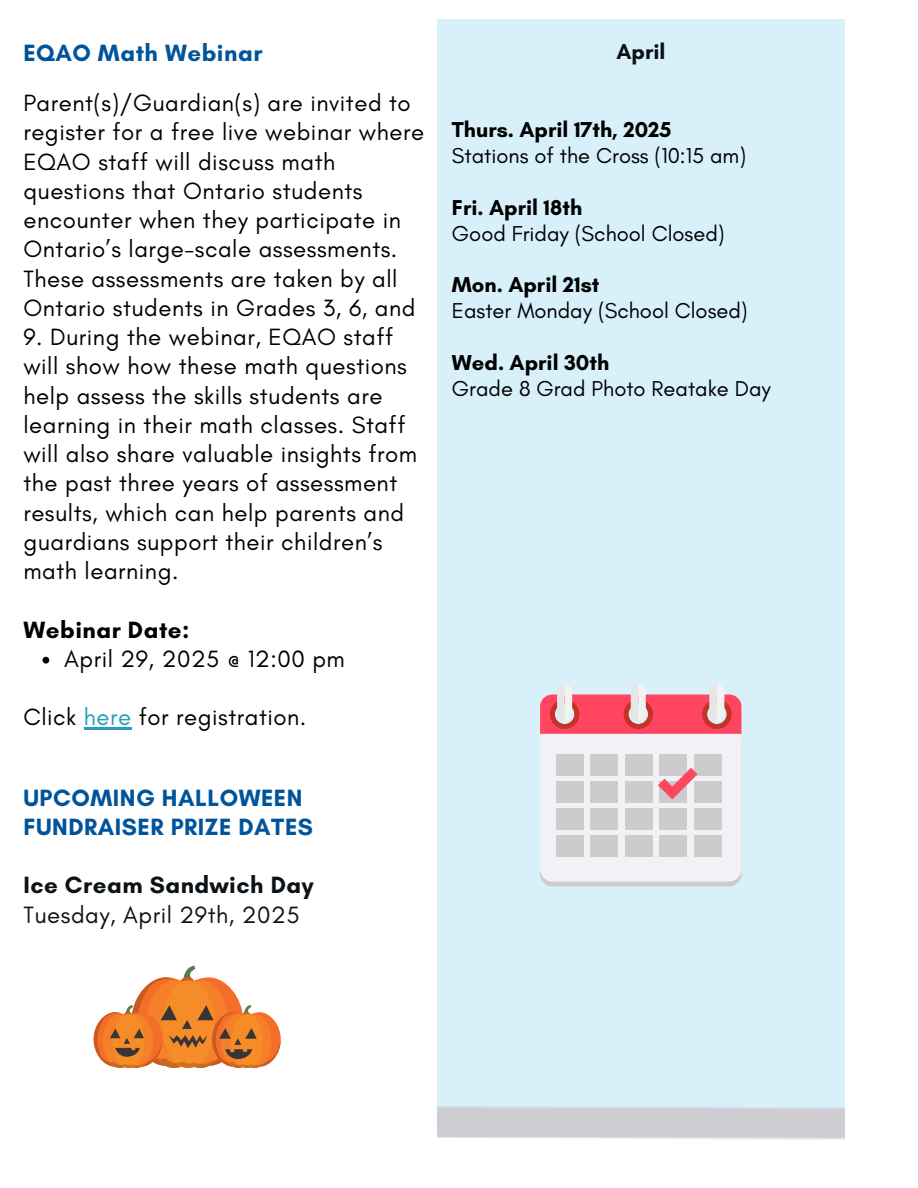
<style>
.page{position:relative;width:918px;height:1188px;background:#fff}
.page>*{position:absolute;margin:0;border:0;box-sizing:border-box;transform-origin:0 0}
.t1{font:24px/29.2px "Glacial Indifference";letter-spacing:.02em;color:#000}
.t2{font:700 24px/29.2px "Glacial Indifference";letter-spacing:.02em;color:#00549b}
.t3{font:24px "Glacial Indifference";letter-spacing:.02em;color:#0c1216}
.t4{font:700 24px "Glacial Indifference";letter-spacing:.02em;color:#0c1216}
.t5{font:700 24px "Glacial Indifference";letter-spacing:.02em;color:#000}
.t6{font:21.9px "Glacial Indifference";color:#000}
.t7{font:700 21.9px "Glacial Indifference";color:#000}
.t8{font:700 21.9px "Glacial Indifference";color:#0c1216}
.s1{color:#249ebf}
</style>
<div class="page">
<svg style="left:540px;top:684px;width:201px;height:202px"></svg>
<svg style="left:93px;top:966px;width:188px;height:102px"></svg>
<svg style="left:43px;top:657px;width:6px;height:7px"></svg>
<hr style="left:84px;top:728px;width:48px;height:2px;background:#249ebf">
<p class="t2" style="left:23px;top:38px;width:241px">EQAO Math Webinar</p>
<p class="t1" style="left:23px;top:88px;width:402px">Parent(s)/Guardian(s) are invited to register for a free live webinar where EQAO staff will discuss math questions that Ontario students encounter when they participate in Ontario’s large-scale assessments.<br>These assessments are taken by all Ontario students in Grades 3, 6, and</p>
<p class="t1" style="left:23px;top:322px;width:395px">9. During the webinar, EQAO staff will show how these math questions help assess the skills students are learning in their math classes. Staff will also share valuable insights from the past three years of assessment results, which can help parents and guardians support their children’s math learning.</p>
<p class="t5" style="left:23px;top:615px;width:168px">Webinar Date:</p>
<p class="t1" style="left:64px;top:644px;width:282px">April 29, 2025 @ 12:00 pm</p>
<p class="t1" style="left:23px;top:702px;width:284px">Click <span class="s1">here</span> for registration.</p>
<p class="t2" style="left:23px;top:783px;width:291px">UPCOMING HALLOWEEN<br>FUNDRAISER PRIZE DATES</p>
<h2 class="t4" style="left:23px;top:871px;width:292px">Ice Cream Sandwich Day</h2>
<p class="t3" style="left:23px;top:900px;width:278px">Tuesday, April 29th, 2025</p>
<h2 class="t8" style="left:616px;top:39px;width:51px">April</h2>
<p class="t7" style="left:452px;top:116px;width:221px">Thurs. April 17th, 2025</p>
<h2 class="t6" style="left:452px;top:142px;width:296px">Stations of the Cross (10:15 am)</h2>
<p class="t7" style="left:452px;top:194px;width:132px">Fri. April 18th</p>
<p class="t6" style="left:452px;top:220px;width:274px">Good Friday (School Closed)</p>
<h1 class="t7" style="left:452px;top:272px;width:149px">Mon. April 21st</h1>
<p class="t6" style="left:452px;top:297px;width:297px">Easter Monday (School Closed)</p>
<p class="t7" style="left:452px;top:349px;width:159px">Wed. April 30th</p>
<p class="t6" style="left:452px;top:375px;width:320px">Grade 8 Grad Photo Reatake Day</p>
</div>
